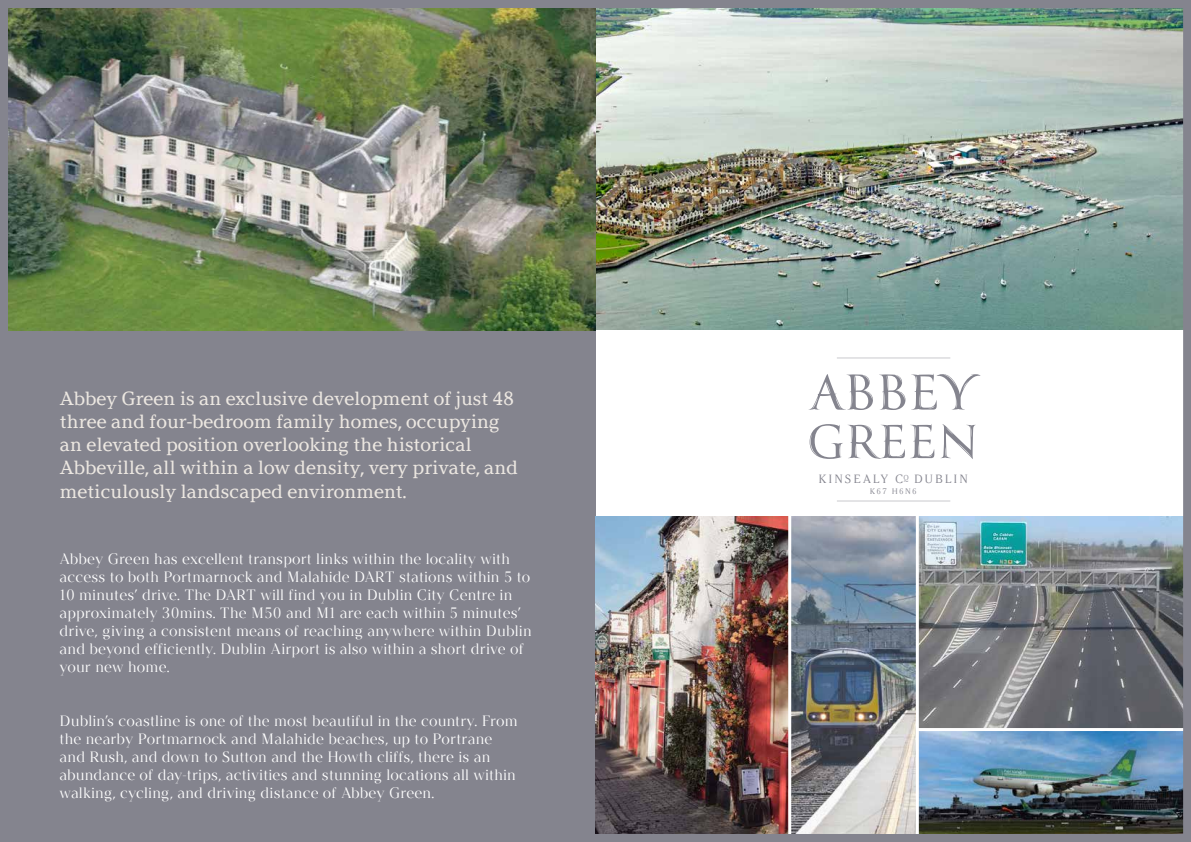
<style>
.page{position:relative;width:1191px;height:842px;background:#fff}
.page>*{position:absolute;margin:0;border:0;box-sizing:border-box;transform-origin:0 0}
.t1{font:600 56.1px "Canto Brush Open";color:#84848e}
.t2{font:600 53.2px "Canto Brush Open";color:#84848e}
.t3{font:19px/23.1px "Argesta Text";letter-spacing:-.03em;color:#ece7e1}
.t4{font:15px/18px "Argesta Headline";letter-spacing:.01em;color:#fff}
.t5{font:11.9px "Argesta Display";letter-spacing:.16em;color:#84848e}
.t6{font:8px "Argesta Display";letter-spacing:.16em;color:#84848e}
.s1{font-size:9.5px}
</style>
<div class="page">
<div style="left:8px;top:330px;width:587px;height:512px;background:#84848e"></div>
<img style="left:919px;top:517px;width:263px;height:211px">
<img style="left:595px;top:517px;width:321px;height:316px">
<img style="left:919px;top:731px;width:263px;height:102px">
<hr style="left:788px;top:515px;width:3px;height:327px;background:#fff">
<img style="left:9px;top:9px;width:1173px;height:321px">
<div style="left:0;top:0;width:1191px;height:842px;border:8px solid #84848e"></div>
<hr style="left:837px;top:357px;width:113px;height:2px;background:#84848e">
<hr style="left:837px;top:500px;width:113px;height:2px;background:#84848e">
<p class="t3" style="left:60px;top:387px;width:460px">Abbey Green is an exclusive development of just 48 three and four-bedroom family homes, occupying an elevated position overlooking the historical Abbeville, all within a low density, very private, and meticulously landscaped environment.</p>
<p class="t4" style="left:60px;top:549px;width:473px">Abbey Green has excellent transport links within the locality with access to both Portmarnock and Malahide DART stations within 5 to 10 minutes’ drive. The DART will find you in Dublin City Centre in approximately 30mins. The M50 and M1 are each within 5 minutes’ drive, giving a consistent means of reaching anywhere within Dublin and beyond efficiently. Dublin Airport is also within a short drive of your new home.</p>
<p class="t4" style="left:60px;top:711px;width:459px">Dublin’s coastline is one of the most beautiful in the country. From the nearby Portmarnock and Malahide beaches, up to Portrane and Rush, and down to Sutton and the Howth cliffs, there is an abundance of day-trips, activities and stunning locations all within walking, cycling, and driving distance of Abbey Green.</p>
<h1 class="t1" style="left:808px;top:358px;width:170px">ABBEY</h1>
<h2 class="t2" style="left:807px;top:409px;width:173px">GREEN</h2>
<p class="t5" style="left:818px;top:472px;width:151px">KINSEALY C<sup>O</sup><span class="s1">~</span> DUBLIN</p>
<p class="t6" style="left:869px;top:486px;width:49px">K67 H6N6</p>
</div>
